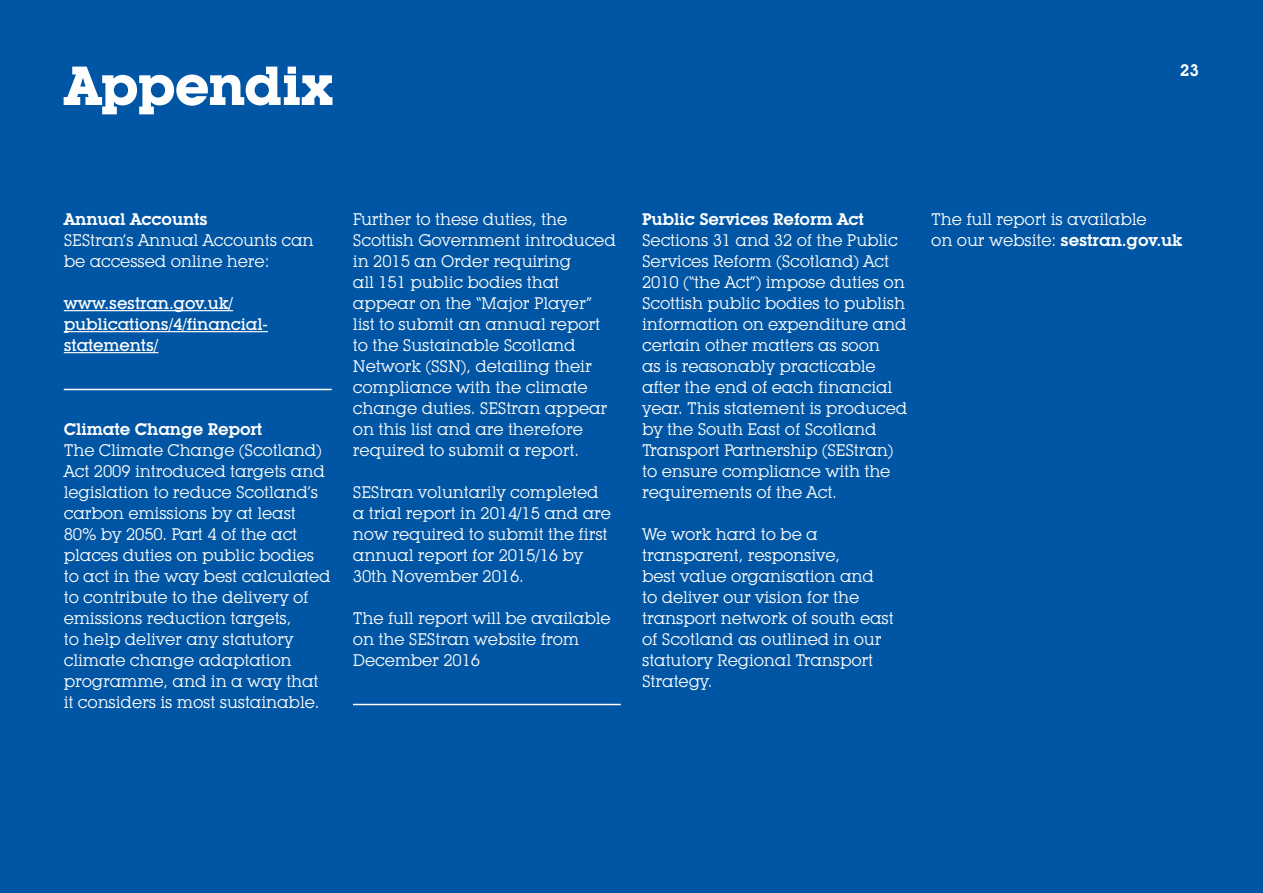
<style>
.page{position:relative;width:1263px;height:893px;background:#0056a4}
.page>*{position:absolute;margin:0;border:0;box-sizing:border-box;transform-origin:0 0}
.t1{font:700 54px "Lubalin Graph IT Cby BT";letter-spacing:-.02em;color:#fff}
.t2{font:16.5px/21px "Lubalin Graph IT Cby BT";letter-spacing:-.01em;color:#fff}
.t3{font:600 16.5px "Lubalin Graph IT Cby BT";letter-spacing:-.01em;color:#fff}
.t4{font:500 16.5px/21px "Lubalin Graph IT Cby BT";letter-spacing:-.01em;color:#fff}
.s1{font-weight:600}
</style>
<div class="page">
<hr style="left:64px;top:310px;width:169px;height:1px;background:#fff">
<hr style="left:64px;top:331px;width:204px;height:1px;background:#fff">
<hr style="left:64px;top:352px;width:94px;height:1px;background:#fff">
<hr style="left:64px;top:389px;width:268px;height:1px;background:#fff">
<hr style="left:353px;top:704px;width:268px;height:1px;background:#fff">
<h1 class="t1" style="left:64px;top:53px;width:271px">Appendix</h1>
<p class="t3" style="left:1180px;top:60px;width:21px">23</p>
<p class="t3" style="left:64px;top:209px;width:146px">Annual Accounts</p>
<p class="t2" style="left:64px;top:230px;width:251px">SEStran’s Annual Accounts can be accessed online here:</p>
<p class="t4" style="left:64px;top:293px;width:206px">www.sestran.gov.uk/ publications/4/financial&shy;statements/</p>
<p class="t3" style="left:64px;top:419px;width:200px">Climate Change Report</p>
<p class="t2" style="left:64px;top:440px;width:268px">The Climate Change (Scotland)<br>Act 2009 introduced targets and legislation to reduce Scotland’s carbon emissions by at least<br>80% by 2050. Part 4 of the act places duties on public bodies to act in the way best calculated to contribute to the delivery of emissions reduction targets,<br>to help deliver any statutory climate change adaptation programme, and in a way that it considers is most sustainable.</p>
<p class="t2" style="left:353px;top:209px;width:264px">Further to these duties, the<br>Scottish Government introduced in 2015 an Order requiring<br>all 151 public bodies that appear on the “Major Player” list to submit an annual report to the Sustainable Scotland<br>Network (SSN), detailing their compliance with the climate change duties. SEStran appear on this list and are therefore required to submit a report.</p>
<p class="t2" style="left:353px;top:482px;width:260px">SEStran voluntarily completed a trial report in 2014/15 and are now required to submit the first annual report for 2015/16 by<br>30th November 2016.</p>
<p class="t2" style="left:353px;top:608px;width:259px">The full report will be available on the SEStran website from<br>December 2016</p>
<p class="t3" style="left:642px;top:209px;width:223px">Public Services Reform Act</p>
<p class="t2" style="left:642px;top:230px;width:267px">Sections 31 and 32 of the Public<br>Services Reform (Scotland) Act<br>2010 (“the Act”) impose duties on<br>Scottish public bodies to publish information on expenditure and certain other matters as soon<br>as is reasonably practicable after the end of each financial year. This statement is produced by the South East of Scotland<br>Transport Partnership (SEStran) to ensure compliance with the requirements of the Act.</p>
<p class="t2" style="left:642px;top:524px;width:253px">We work hard to be a transparent, responsive,<br>best value organisation and<br>to deliver our vision for the transport network of south east of Scotland as outlined in our statutory Regional Transport<br>Strategy.</p>
<p class="t2" style="left:931px;top:209px;width:253px">The full report is available<br>on our website: <span class="s1">sestran.gov.uk</span></p>
</div>
